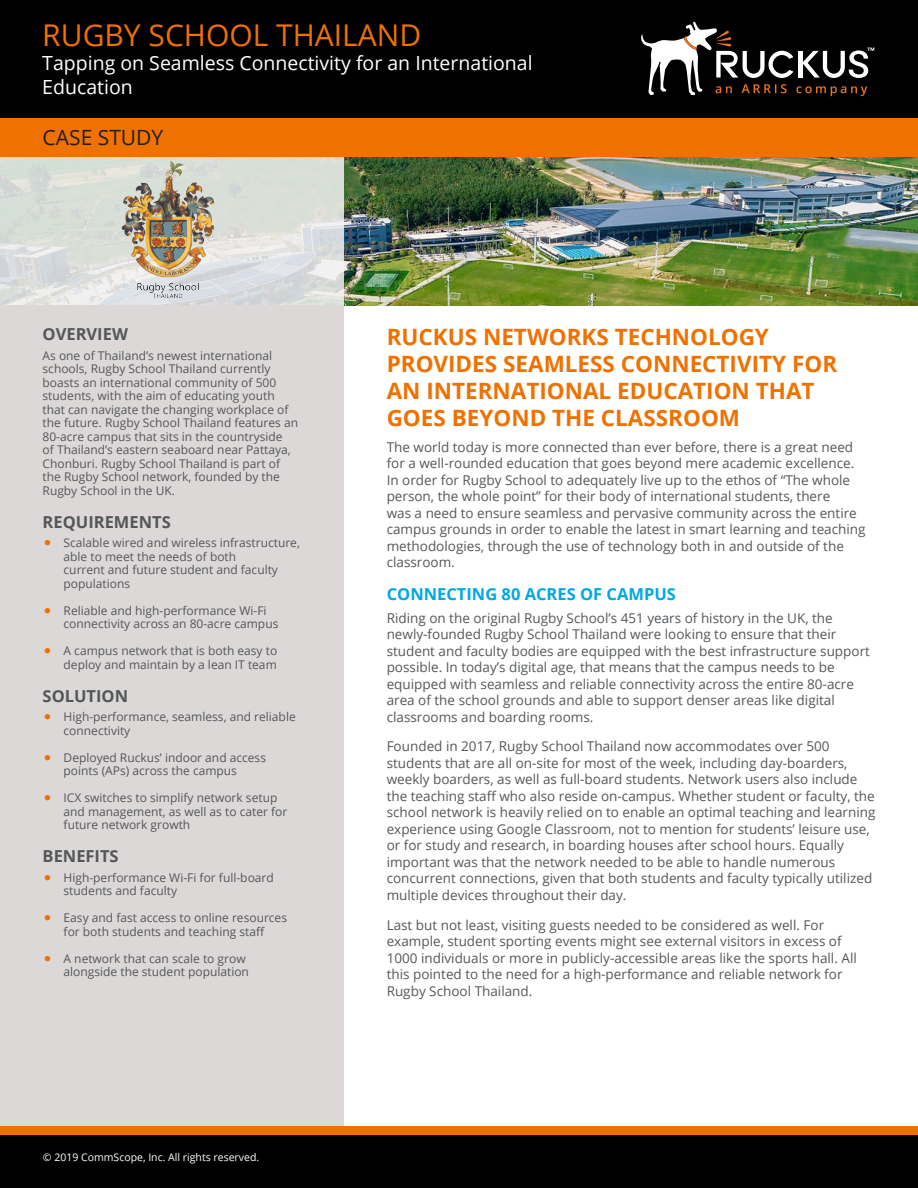
<style>
.page{position:relative;width:918px;height:1188px;background:#fff}
.page>*{position:absolute;margin:0;border:0;box-sizing:border-box;transform-origin:0 0}
.CS_Document_Title__h{font:30px "Open Sans";color:#ef7100}
.CS_Body_Header_Level{font:700 22.5px/27px "Open Sans";color:#ef7100}
.t1{font:21px "Open Sans";color:#231f20}
.CS_Document_Subtitle{font:19.5px/24px "Open Sans";color:#fff}
.CS_Sidebar_Title_-_G{font:700 16.5px "Open Sans";color:#54575a}
.CS_Body_Header_Level-2{font:700 16.5px "Open Sans";color:#00a8e2}
.CS_Body_Copy{font:13.5px/16.5px "Open Sans";color:#54575a}
.CS_Sidebar_-_Body_Co{font:12px/13.5px "Open Sans";color:#54575a}
.Document_Copyright_F{font:10.5px "Open Sans";color:#fff}
.s1{color:#ef7100}
</style>
<div class="page">
<img style="left:344px;top:157px;width:574px;height:148px">
<svg style="left:0;top:157px;width:344px;height:148px;background:#dadfdb"></svg>
<div style="left:0;top:0;width:918px;height:118px;background:#010000"></div>
<div style="left:0;top:118px;width:918px;height:39px;background:#ef7100"></div>
<img style="left:97px;top:157px;width:148px;height:148px">
<svg style="left:641px;top:21px;width:233px;height:75px"></svg>
<div style="left:0;top:305px;width:344px;height:840px;background:#dcd8d7"></div>
<div style="left:0;top:1134px;width:918px;height:54px;background:#010000"></div>
<div style="left:0;top:1126px;width:918px;height:9px;background:#ef7100"></div>
<p class="CS_Document_Title__h" style="left:42px;top:15px;width:381px">RUGBY SCHOOL THAILAND</p>
<p class="CS_Document_Subtitle" style="left:42px;top:51px;width:492px">Tapping on Seamless Connectivity for an International<br>Education</p>
<p class="t1" style="left:43px;top:123px;width:122px">CASE STUDY</p>
<p class="CS_Sidebar_Title_-_G" style="left:43px;top:323px;width:87px">OVERVIEW</p>
<p class="CS_Sidebar_-_Body_Co" style="left:43px;top:349px;width:257px">As one of Thailand’s newest international schools, Rugby School Thailand currently boasts an international community of 500 students, with the aim of educating youth that can navigate the changing workplace of the future. Rugby School Thailand features an 80-acre campus that sits in the countryside<br>of Thailand’s eastern seaboard near Pattaya, Chonburi. Rugby School Thailand is part of the Rugby School network, founded by the Rugby School in the UK.</p>
<p class="CS_Sidebar_Title_-_G" style="left:43px;top:510px;width:130px">REQUIREMENTS</p>
<p class="CS_Sidebar_-_Body_Co" style="left:64px;top:536px;width:238px;text-indent:-20px"><span class="s1">•</span> Scalable wired and wireless infrastructure, able to meet the needs of both<br>current and future student and faculty populations</p>
<p class="CS_Sidebar_-_Body_Co" style="left:64px;top:604px;width:216px;text-indent:-20px"><span class="s1">•</span> Reliable and high-performance Wi-Fi connectivity across an 80-acre campus</p>
<p class="CS_Sidebar_-_Body_Co" style="left:44px;top:644px;width:235px;text-align:right"><span class="s1">•</span> A campus network that is both easy to deploy and maintain by a lean IT team</p>
<p class="CS_Sidebar_Title_-_G" style="left:43px;top:684px;width:87px">SOLUTION</p>
<p class="CS_Sidebar_-_Body_Co" style="left:64px;top:710px;width:234px;text-indent:-20px"><span class="s1">•</span> High-performance, seamless, and reliable connectivity</p>
<p class="CS_Sidebar_-_Body_Co" style="left:64px;top:751px;width:204px;text-indent:-20px"><span class="s1">•</span> Deployed Ruckus’ indoor and access points (APs) across the campus</p>
<p class="CS_Sidebar_-_Body_Co" style="left:64px;top:791px;width:225px;text-indent:-20px"><span class="s1">•</span> ICX switches to simplify network setup and management, as well as to cater for future network growth</p>
<p class="CS_Sidebar_Title_-_G" style="left:43px;top:845px;width:78px">BENEFITS</p>
<p class="CS_Sidebar_-_Body_Co" style="left:64px;top:871px;width:212px;text-indent:-20px"><span class="s1">•</span> High-performance Wi-Fi for full-board students and faculty</p>
<p class="CS_Sidebar_-_Body_Co" style="left:44px;top:911px;width:245px;text-align:center"><span class="s1">•</span> Easy and fast access to online resources for both students and teaching staff</p>
<p class="CS_Sidebar_-_Body_Co" style="left:44px;top:952px;width:206px;text-align:right"><span class="s1">•</span> A network that can scale to grow alongside the student population</p>
<p class="Document_Copyright_F" style="left:43px;top:1150px;width:218px">© 2019 CommScope, Inc. All rights reserved.</p>
<p class="CS_Body_Header_Level" style="left:387px;top:323px;width:452px">RUCKUS NETWORKS TECHNOLOGY<br>PROVIDES SEAMLESS CONNECTIVITY FOR<br>AN INTERNATIONAL EDUCATION THAT<br>GOES BEYOND THE CLASSROOM</p>
<p class="CS_Body_Copy" style="left:387px;top:438px;width:480px">The world today is more connected than ever before, there is a great need for a well-rounded education that goes beyond mere academic excellence.<br>In order for Rugby School to adequately live up to the ethos of “The whole person, the whole point” for their body of international students, there<br>was a need to ensure seamless and pervasive community across the entire campus grounds in order to enable the latest in smart learning and teaching methodologies, through the use of technology both in and outside of the classroom.</p>
<p class="CS_Body_Header_Level-2" style="left:387px;top:582px;width:291px">CONNECTING 80 ACRES OF CAMPUS</p>
<p class="CS_Body_Copy" style="left:387px;top:609px;width:485px">Riding on the original Rugby School’s 451 years of history in the UK, the newly-founded Rugby School Thailand were looking to ensure that their student and faculty bodies are equipped with the best infrastructure support possible. In today’s digital age, that means that the campus needs to be equipped with seamless and reliable connectivity across the entire 80-acre area of the school grounds and able to support denser areas like digital classrooms and boarding rooms.</p>
<p class="CS_Body_Copy" style="left:387px;top:738px;width:490px">Founded in 2017, Rugby School Thailand now accommodates over 500 students that are all on-site for most of the week, including day-boarders, weekly boarders, as well as full-board students. Network users also include the teaching staff who also reside on-campus. Whether student or faculty, the school network is heavily relied on to enable an optimal teaching and learning experience using Google Classroom, not to mention for students’ leisure use, or for study and research, in boarding houses after school hours. Equally important was that the network needed to be able to handle numerous concurrent connections, given that both students and faculty typically utilized multiple devices throughout their day.</p>
<p class="CS_Body_Copy" style="left:387px;top:916px;width:472px">Last but not least, visiting guests needed to be considered as well. For example, student sporting events might see external visitors in excess of 1000 individuals or more in publicly-accessible areas like the sports hall. All this pointed to the need for a high-performance and reliable network for Rugby School Thailand.</p>
</div>
